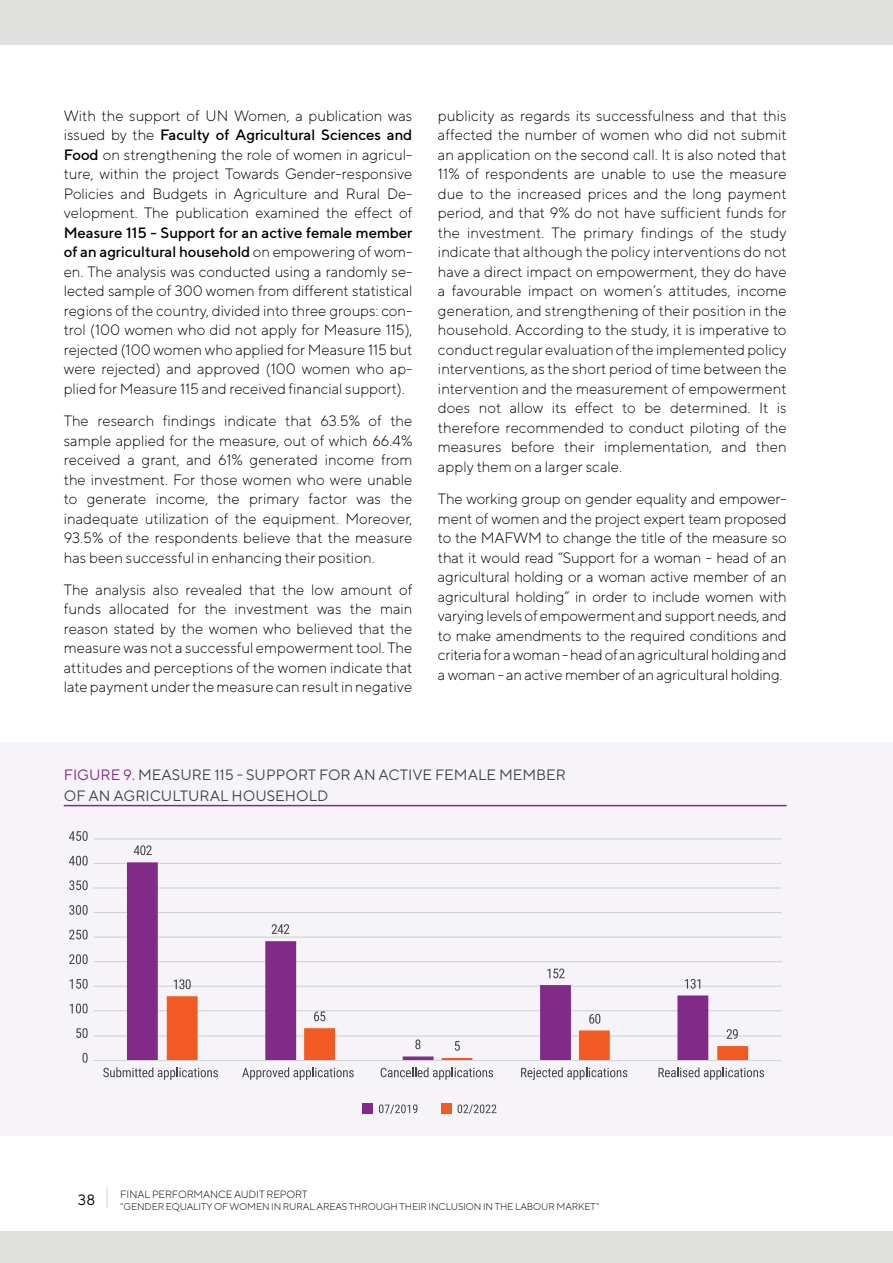
<style>
.page{position:relative;width:893px;height:1263px;background:#fff}
.page>*{position:absolute;margin:0;border:0;box-sizing:border-box;transform-origin:0 0}
.t1{font:300 15px/19.5px "TT Norms";color:#000;text-align:justify}
.PODNASLOV{font:15px/21px "TT Norms";color:#434747}
.t2{font:15px "TT Norms";color:#000}
.t3{font:300 10.5px "TT Norms";letter-spacing:-.01em;color:#000}
.t4{font:300 9.75px "TT Norms";letter-spacing:-.01em;color:#000}
.s1{font-weight:500}
.s2{color:#822a88}
</style>
<div class="page">
<hr style="left:106px;top:1187px;width:2px;height:21px;background:#e0e0df">
<div style="left:0;top:1231px;width:893px;height:32px;background:#e0e0df"></div>
<div style="left:0;top:0;width:893px;height:45px;background:#e0e0df"></div>
<div style="left:0;top:742px;width:893px;height:393px;background:#f7f4f9"></div>
<hr style="left:64px;top:805px;width:723px;height:1px;background:#822a88">
<hr style="left:94px;top:1035px;width:687px;height:1px;background:#d1d3d4">
<hr style="left:94px;top:1010px;width:687px;height:1px;background:#d1d3d4">
<hr style="left:94px;top:986px;width:687px;height:1px;background:#d1d3d4">
<hr style="left:94px;top:961px;width:687px;height:1px;background:#d1d3d4">
<hr style="left:94px;top:936px;width:687px;height:2px;background:#d1d3d4">
<hr style="left:94px;top:912px;width:687px;height:1px;background:#d1d3d4">
<hr style="left:94px;top:887px;width:687px;height:1px;background:#d1d3d4">
<hr style="left:94px;top:863px;width:687px;height:1px;background:#d1d3d4">
<hr style="left:94px;top:838px;width:687px;height:1px;background:#d1d3d4">
<svg style="left:127px;top:862px;width:581px;height:198px"></svg>
<hr style="left:94px;top:1060px;width:687px;height:1px;background:#d1d3d4">
<svg style="left:134px;top:845px;width:18px;height:10px"></svg>
<svg style="left:272px;top:924px;width:17px;height:10px"></svg>
<svg style="left:547px;top:968px;width:18px;height:10px"></svg>
<svg style="left:685px;top:979px;width:15px;height:10px"></svg>
<svg style="left:174px;top:979px;width:17px;height:10px"></svg>
<svg style="left:167px;top:996px;width:581px;height:64px"></svg>
<svg style="left:82px;top:1053px;width:6px;height:10px"></svg>
<svg style="left:76px;top:1028px;width:12px;height:10px"></svg>
<svg style="left:70px;top:1003px;width:18px;height:10px"></svg>
<svg style="left:70px;top:979px;width:18px;height:10px"></svg>
<svg style="left:69px;top:954px;width:19px;height:10px"></svg>
<svg style="left:69px;top:930px;width:19px;height:9px"></svg>
<svg style="left:69px;top:905px;width:19px;height:10px"></svg>
<svg style="left:69px;top:880px;width:19px;height:10px"></svg>
<svg style="left:69px;top:856px;width:19px;height:9px"></svg>
<svg style="left:69px;top:831px;width:19px;height:10px"></svg>
<svg style="left:103px;top:1067px;width:115px;height:13px"></svg>
<svg style="left:242px;top:1067px;width:112px;height:13px"></svg>
<svg style="left:381px;top:1067px;width:112px;height:13px"></svg>
<svg style="left:521px;top:1067px;width:106px;height:13px"></svg>
<svg style="left:658px;top:1067px;width:106px;height:13px"></svg>
<div style="left:362px;top:1103px;width:11px;height:10px;background:#822a88"></div>
<svg style="left:379px;top:1104px;width:38px;height:10px"></svg>
<div style="left:441px;top:1103px;width:10px;height:10px;background:#f15a22"></div>
<svg style="left:458px;top:1104px;width:38px;height:10px"></svg>
<p class="t1" style="left:64px;top:105px;width:350px">With the support of UN Women, a publication was issued by the <span class="s1">Faculty of Agricultural Sciences and Food</span> on strengthening the role of women in agricul&shy;ture, within the project Towards Gender-responsive Policies and Budgets in Agriculture and Rural De&shy;velopment. The publication examined the effect of <span class="s1">Measure 115 - Support for an active female member of an agricultural household</span> on empowering of wom&shy;en. The analysis was conducted using a randomly se&shy;lected sample of 300 women from different statistical regions of the country, divided into three groups: con&shy;trol (100 women who did not apply for Measure 115), rejected (100 women who applied for Measure 115 but were rejected) and approved (100 women who ap&shy;plied for Measure 115 and received financial support).</p>
<p class="t1" style="left:64px;top:411px;width:350px">The research findings indicate that 63.5% of the sample applied for the measure, out of which 66.4% received a grant, and 61% generated income from the investment. For those women who were unable to generate income, the primary factor was the inadequate utilization of the equipment. Moreover, 93.5% of the respondents believe that the measure has been successful in enhancing their position.</p>
<p class="t1" style="left:64px;top:579px;width:350px">The analysis also revealed that the low amount of funds allocated for the investment was the main reason stated by the women who believed that the measure was not a successful empowerment tool. The attitudes and perceptions of the women indicate that late payment under the measure can result in negative</p>
<p class="t1" style="left:438px;top:105px;width:350px">publicity as regards its successfulness and that this affected the number of women who did not submit an application on the second call. It is also noted that 11% of respondents are unable to use the measure due to the increased prices and the long payment period, and that 9% do not have sufficient funds for the investment. The primary findings of the study indicate that although the policy interventions do not have a direct impact on empowerment, they do have a favourable impact on women’s attitudes, income generation, and strengthening of their position in the household. According to the study, it is imperative to conduct regular evaluation of the implemented policy interventions, as the short period of time between the intervention and the measurement of empowerment does not allow its effect to be determined. It is therefore recommended to conduct piloting of the measures before their implementation, and then apply them on a larger scale.</p>
<p class="t1" style="left:438px;top:489px;width:350px">The working group on gender equality and empower&shy;ment of women and the project expert team proposed to the MAFWM to change the title of the measure so that it would read “Support for a woman - head of an agricultural holding or a woman active member of an agricultural holding” in order to include women with varying levels of empowerment and support needs, and to make amendments to the required conditions and criteria for a woman - head of an agricultural holding and a woman - an active member of an agricultural holding.</p>
<p class="PODNASLOV" style="left:64px;top:763px;width:504px"><span class="s2">FIGURE 9.</span> MEASURE 115 - SUPPORT FOR AN ACTIVE FEMALE MEMBER<br>OF AN AGRICULTURAL HOUSEHOLD</p>
<p class="t2" style="left:78px;top:1190px;width:19px">38</p>
<p class="t3" style="left:120px;top:1188px;width:189px">FINAL PERFORMANCE AUDIT REPORT</p>
<p class="t4" style="left:120px;top:1200px;width:481px">“GENDER EQUALITY OF WOMEN IN RURAL AREAS THROUGH THEIR INCLUSION IN THE LABOUR MARKET”</p>
</div>
